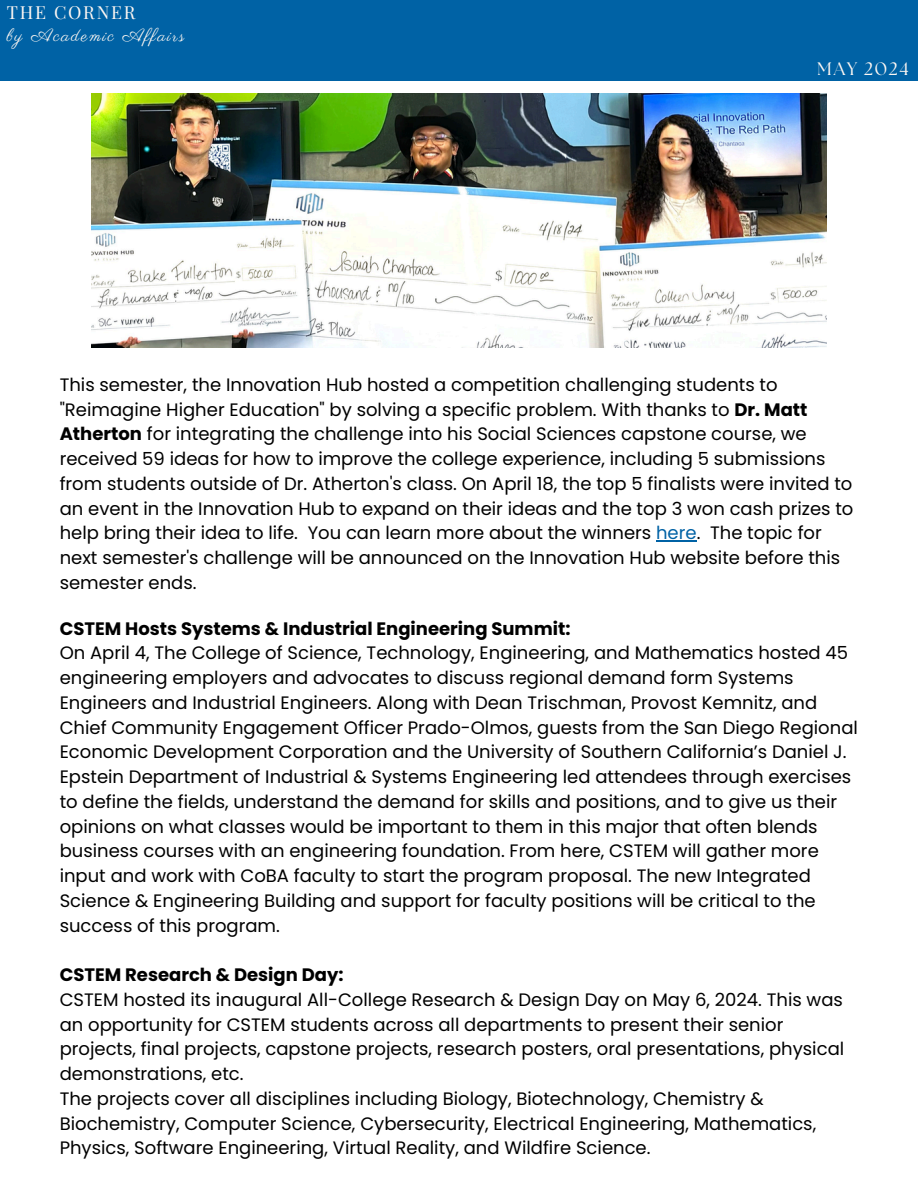
<style>
.page{position:relative;width:918px;height:1188px;background:#fff}
.page>*{position:absolute;margin:0;border:0;box-sizing:border-box;transform-origin:0 0}
.t1{font:18px/24.8px "Poppins";color:#000}
.t2{font:700 18px "Poppins";color:#000}
.t3{font:18px "Parisienne";letter-spacing:.1em;color:#fdf7f3}
.t4{font:18px "The Seasons";letter-spacing:.095em;color:#fdf7f3}
.t5{font:18px "Playfair Display";letter-spacing:.095em;color:#fdf7f3}
.s1{font-weight:700}
.s2{color:#0062a5}
</style>
<div class="page">
<img style="left:92px;top:94px;width:734px;height:254px">
<hr style="left:656px;top:540px;width:41px;height:2px;background:#0062a5">
<div style="left:0;top:0;width:918px;height:81px;background:#0062a5"></div>
<p class="t5" style="left:7px;top:-1px;width:130px">THE CORNER</p>
<p class="t3" style="left:7px;top:25px;width:179px">by Academic Affairs</p>
<h1 class="t4" style="left:792px;top:53px;width:93px">MAY 2024</h1>
<p class="t4" style="left:817px;top:60px;width:93px">MAY 2024</p>
<p class="t1" style="left:60px;top:372px;width:795px">This semester, the Innovation Hub hosted a competition challenging students to "Reimagine Higher Education" by solving a specific problem. With thanks to <span class="s1">Dr. Matt Atherton</span> for integrating the challenge into his Social Sciences capstone course, we received 59 ideas for how to improve the college experience, including 5 submissions from students outside of Dr. Atherton's class. On April 18, the top 5 finalists were invited to an event in the Innovation Hub to expand on their ideas and the top 3 won cash prizes to help bring their idea to life. You can learn more about the winners <span class="s2">here</span>. The topic for next semester's challenge will be announced on the Innovation Hub website before this semester ends.</p>
<h1 class="t2" style="left:60px;top:616px;width:512px">CSTEM Hosts Systems &amp; Industrial Engineering Summit:</h1>
<p class="t1" style="left:60px;top:641px;width:800px">On April 4, The College of Science, Technology, Engineering, and Mathematics hosted 45 engineering employers and advocates to discuss regional demand form Systems Engineers and Industrial Engineers. Along with Dean Trischman, Provost Kemnitz, and Chief Community Engagement Officer Prado-Olmos, guests from the San Diego Regional Economic Development Corporation and the University of Southern California’s Daniel J.<br>Epstein Department of Industrial &amp; Systems Engineering led attendees through exercises to define the fields, understand the demand for skills and positions, and to give us their opinions on what classes would be important to them in this major that often blends business courses with an engineering foundation. From here, CSTEM will gather more input and work with CoBA faculty to start the program proposal. The new Integrated Science &amp; Engineering Building and support for faculty positions will be critical to the success of this program.</p>
<p class="t2" style="left:60px;top:962px;width:285px">CSTEM Research &amp; Design Day:</p>
<p class="t1" style="left:60px;top:987px;width:786px">CSTEM hosted its inaugural All-College Research &amp; Design Day on May 6, 2024. This was an opportunity for CSTEM students across all departments to present their senior projects, final projects, capstone projects, research posters, oral presentations, physical demonstrations, etc.</p>
<p class="t1" style="left:60px;top:1086px;width:758px">The projects cover all disciplines including Biology, Biotechnology, Chemistry &amp;<br>Biochemistry, Computer Science, Cybersecurity, Electrical Engineering, Mathematics,<br>Physics, Software Engineering, Virtual Reality, and Wildfire Science.</p>
</div>
